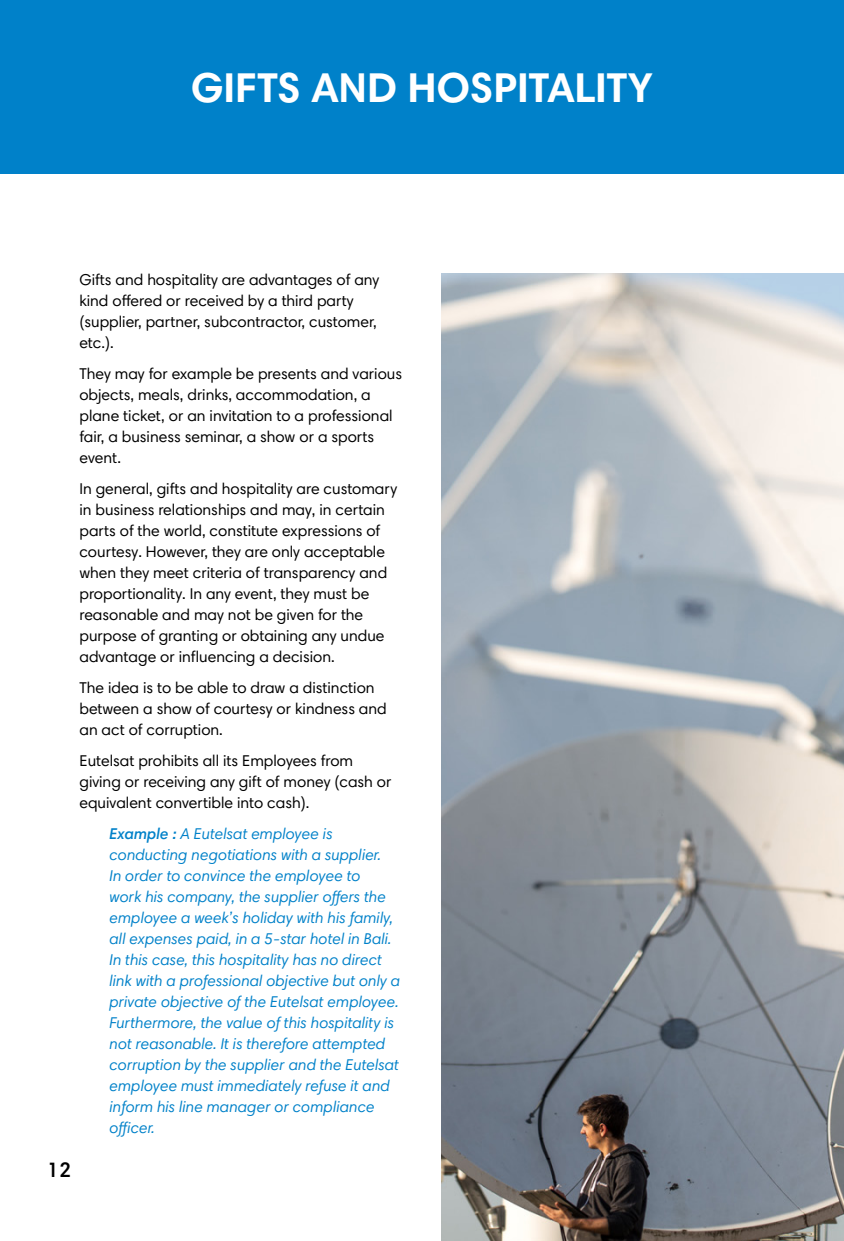
<style>
.page{position:relative;width:844px;height:1241px;background:#fff}
.page>*{position:absolute;margin:0;border:0;box-sizing:border-box;transform-origin:0 0}
.t1{font:700 42px "Harmonia Sans Pro Cyr";color:#fff}
.t2{font:600 21px "Harmonia Sans Pro Cyr";color:#000}
.t3{font:15.75px/21px "Harmonia Sans Pro Cyr";color:#000}
.t4{font:italic 15.75px/21px "Harmonia Sans Pro Cyr";color:#0081c9}
.s1{font-weight:600}
</style>
<div class="page">
<div style="left:0;top:0;width:843px;height:174px;background:#0081c9"></div>
<img style="left:441px;top:273px;width:402px;height:967px">
<h1 class="t1" style="left:191px;top:61px;width:463px">GIFTS AND HOSPITALITY</h1>
<p class="t3" style="left:79px;top:268px;width:301px">Gifts and hospitality are advantages of any kind offered or received by a third party (supplier, partner, subcontractor, customer, etc.).</p>
<p class="t3" style="left:79px;top:362px;width:324px">They may for example be presents and various objects, meals, drinks, accommodation, a plane ticket, or an invitation to a professional fair, a business seminar, a show or a sports event.</p>
<p class="t3" style="left:79px;top:477px;width:319px">In general, gifts and hospitality are customary in business relationships and may, in certain parts of the world, constitute expressions of courtesy. However, they are only acceptable when they meet criteria of transparency and proportionality. In any event, they must be reasonable and may not be given for the purpose of granting or obtaining any undue advantage or influencing a decision.</p>
<p class="t3" style="left:79px;top:676px;width:309px">The idea is to be able to draw a distinction between a show of courtesy or kindness and an act of corruption.</p>
<p class="t3" style="left:79px;top:749px;width:313px">Eutelsat prohibits all its Employees from giving or receiving any gift of money (cash or equivalent convertible into cash).</p>
<p class="t4" style="left:109px;top:822px;width:292px"><span class="s1">Example :</span> A Eutelsat employee is conducting negotiations with a supplier.<br>In order to convince the employee to<br>work his company, the supplier offers the employee a week’s holiday with his family, all expenses paid, in a 5-star hotel in Bali.<br>In this case, this hospitality has no direct link with a professional objective but only a private objective of the Eutelsat employee.<br>Furthermore, the value of this hospitality is not reasonable. It is therefore attempted corruption by the supplier and the Eutelsat employee must immediately refuse it and inform his line manager or compliance officer.</p>
<h2 class="t2" style="left:47px;top:1156px;width:25px">12</h2>
</div>
